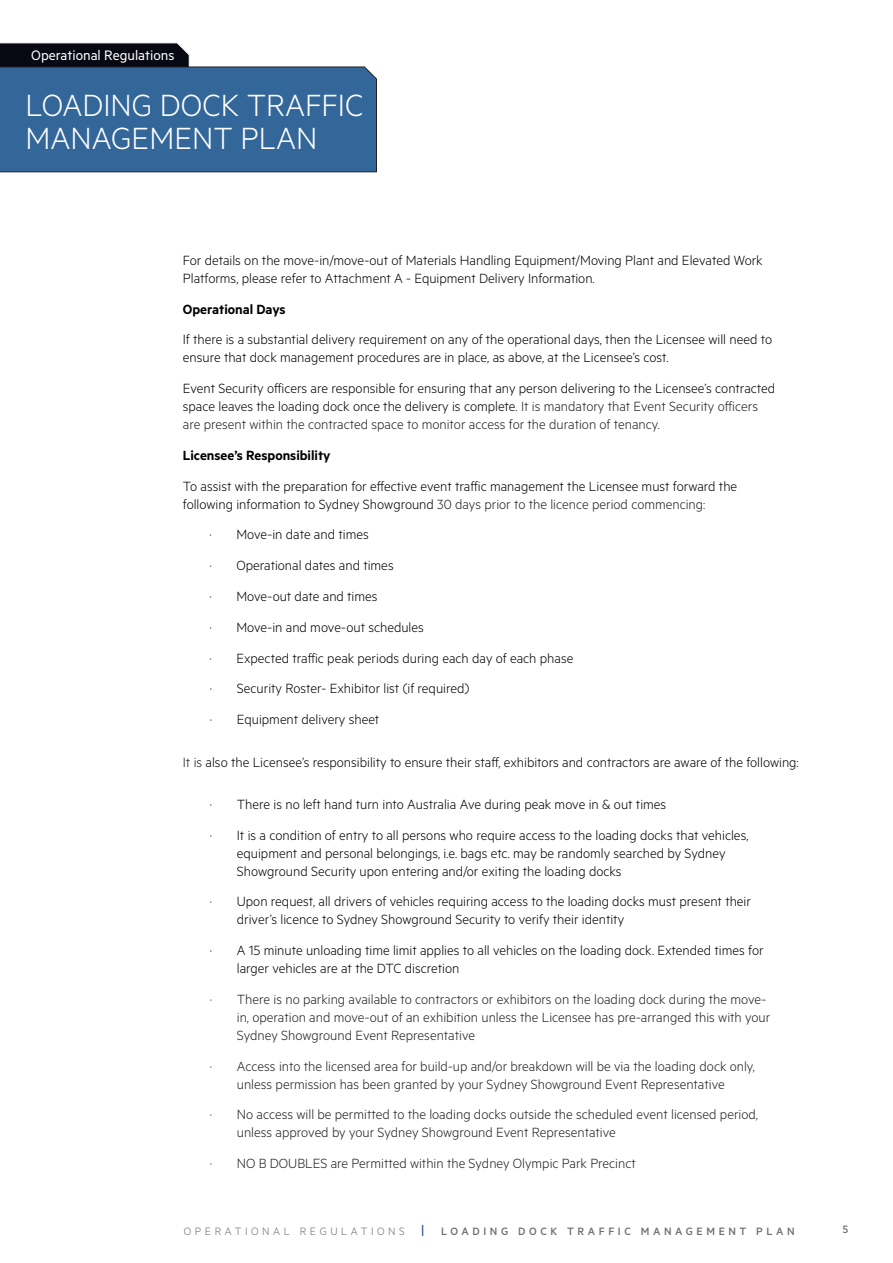
<style>
.page{position:relative;width:893px;height:1263px;background:#fff}
.page>*{position:absolute;margin:0;border:0;box-sizing:border-box;transform-origin:0 0}
.t1{font:300 34.5px/32.8px "Metric";color:#fff}
.t2{font:15.45px "Metric";color:#fff}
.Default{font:300 15px/18px "Metric";color:#000}
.t3{font:300 15px/18px "Metric";color:#231f20}
.Default-2{font:600 15px "Metric";color:#000}
.t4{font:500 12px "Metric";letter-spacing:.3em;color:#6c6d70}
.t5{font:300 12px "Metric";letter-spacing:.3em;color:#6c6d70}
.s1{color:#231f20}
.s2{font-weight:400;font-size:15px;color:#253f8e}
</style>
<div class="page">
<svg style="left:0;top:42px;width:377px;height:131px;background:#446c96"></svg>
<p class="t2" style="left:31px;top:46px;width:145px">Operational Regulations</p>
<h1 class="t1" style="left:26px;top:88px;width:340px">LOADING DOCK TRAFFIC<br>MANAGEMENT PLAN</h1>
<p class="Default" style="left:183px;top:251px;width:581px">For details on the move-in/move-out of Materials Handling Equipment/Moving Plant and Elevated Work<br>Platforms, please refer to Attachment A - Equipment Delivery Information.</p>
<p class="Default-2" style="left:183px;top:300px;width:104px">Operational Days</p>
<p class="Default" style="left:183px;top:330px;width:591px">If there is a substantial delivery requirement on any of the operational days, then the Licensee will need to ensure that dock management procedures are in place, as above, at the Licensee’s cost.</p>
<p class="Default" style="left:183px;top:379px;width:594px">Event Security officers are responsible for ensuring that any person delivering to the Licensee’s contracted space leaves the loading dock once the delivery is complete. <span class="s1">It is mandatory that Event Security officers are present within the contracted space to monitor access for the duration of tenancy.</span></p>
<p class="Default-2" style="left:183px;top:446px;width:149px">Licensee’s Responsibility</p>
<p class="Default" style="left:183px;top:476px;width:556px">To assist with the preparation for effective event traffic management the Licensee must forward the following information to Sydney Showground <span class="s1">30 days prior to the licence period commencing:</span></p>
<p class="Default" style="left:210px;top:525px;width:161px">· Move-in date and times</p>
<p class="Default" style="left:210px;top:556px;width:186px">· Operational dates and times</p>
<p class="Default" style="left:210px;top:587px;width:170px">· Move-out date and times</p>
<p class="Default" style="left:210px;top:617px;width:216px">· Move-in and move-out schedules</p>
<p class="Default" style="left:210px;top:648px;width:365px">· Expected traffic peak periods during each day of each phase</p>
<p class="Default" style="left:210px;top:679px;width:261px">· Security Roster- Exhibitor list (if required)</p>
<p class="Default" style="left:210px;top:710px;width:171px">· Equipment delivery sheet</p>
<p class="Default" style="left:183px;top:753px;width:617px"><span class="s1">It is</span> also the Licensee’s responsibility to ensure their staff, exhibitors and contractors are aware of the following:</p>
<p class="Default" style="left:210px;top:794px;width:458px">· There is no left hand turn into Australia Ave during peak move in &amp; out times</p>
<p class="Default" style="left:237px;top:825px;width:513px;text-indent:-27px">· It is a condition of entry to all persons who require access to the loading docks that vehicles, equipment and personal belongings, i.e. bags etc. may be randomly searched by Sydney<br>Showground Security upon entering and/or exiting the loading docks</p>
<p class="Default" style="left:237px;top:892px;width:516px;text-indent:-27px">· Upon request, all drivers of vehicles requiring access to the loading docks must present their driver’s licence to Sydney Showground Security to verify their identity</p>
<p class="Default" style="left:237px;top:941px;width:528px;text-indent:-27px">· A 15 minute unloading time limit applies to all vehicles on the loading dock. Extended times for larger vehicles are at the DTC discretion</p>
<p class="t3" style="left:237px;top:989px;width:535px;text-indent:-27px">· There is no parking available to contractors or exhibitors on the loading dock during the move&shy;in, operation and move-out of an exhibition unless the Licensee has pre-arranged this with your<br>Sydney Showground Event Representative</p>
<p class="t3" style="left:210px;top:1056px;width:547px;text-align:center">· Access into the licensed area for build-up and/or breakdown will be via the loading dock only, unless permission has been granted by your Sydney Showground Event Representative</p>
<p class="t3" style="left:237px;top:1105px;width:523px;text-indent:-27px">· No access will be permitted to the loading docks outside the scheduled event licensed period, unless approved by your Sydney Showground Event Representative</p>
<p class="t3" style="left:210px;top:1154px;width:427px">· NO B DOUBLES are Permitted within the Sydney Olympic Park Precinct</p>
<p class="t5" style="left:184px;top:1224px;width:242px">OPERATIONAL REGULATIONS <span class="s2">|</span></p>
<p class="t4" style="left:441px;top:1224px;width:355px">LOADING DOCK TRAFFIC MANAGEMENT PLAN</p>
<p class="t4" style="left:843px;top:1222px;width:7px">5</p>
</div>
